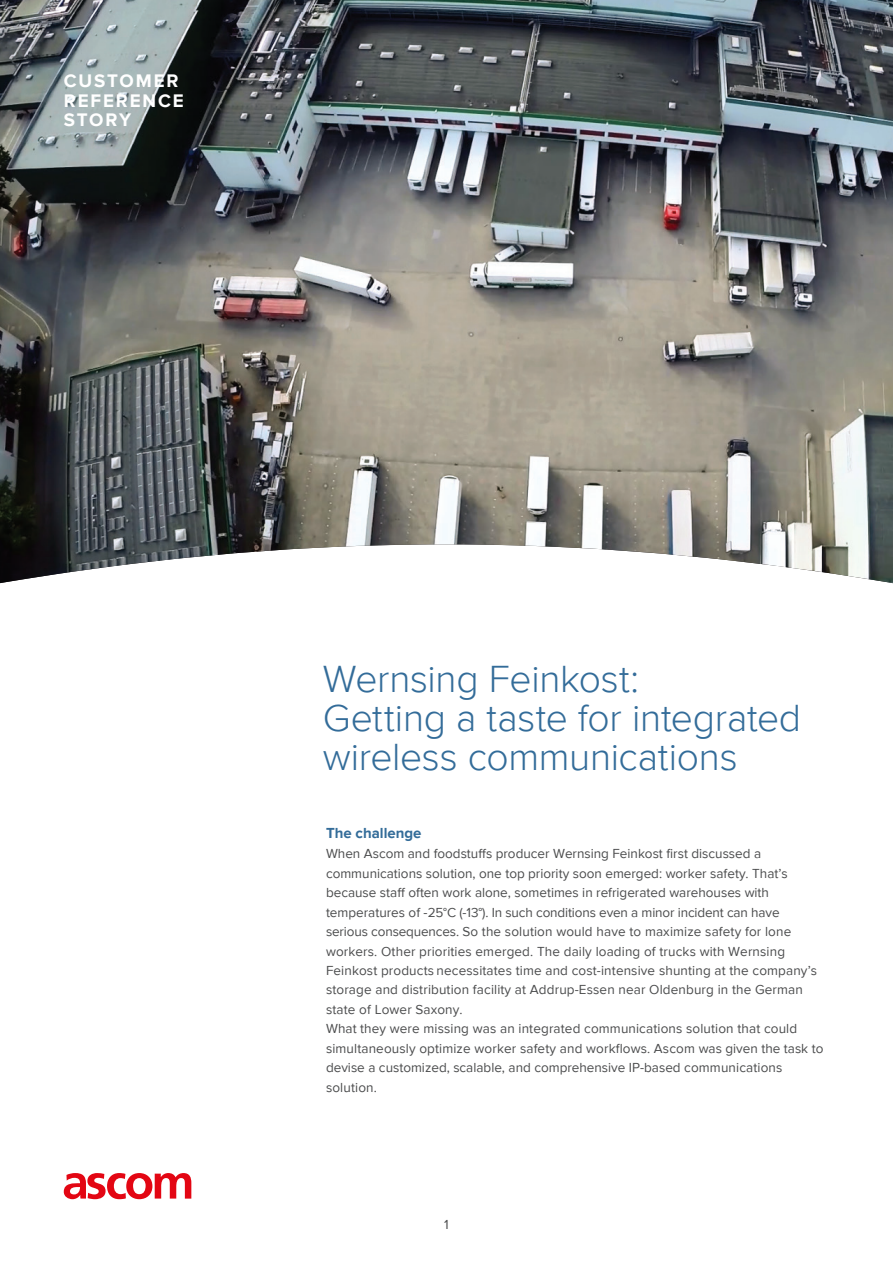
<style>
.page{position:relative;width:893px;height:1263px;background:#fff}
.page>*{position:absolute;margin:0;border:0;box-sizing:border-box;transform-origin:0 0}
.Body_copy{font:300 39px/39px "Proxima Nova";letter-spacing:-.01em;color:#336c99}
.CRS{font:700 18.75px/19.5px "Proxima Nova";letter-spacing:.1em;color:#fff}
.Body_copy-2{font:700 15px "Proxima Nova";color:#336c99}
.Body_copy-3{font:13.5px/19.5px "Proxima Nova";letter-spacing:.01em;color:#4b4c4d}
.s1{font-style:inherit}
</style>
<div class="page">
<img style="left:0;top:0;width:893px;height:583px">
<svg style="left:64px;top:1173px;width:127px;height:26px"></svg>
<p class="CRS" style="left:64px;top:72px;width:122px">CUSTOMER<br>REFERENCE<br>STORY</p>
<p class="Body_copy" style="left:323px;top:660px;width:480px">Wernsing Feinkost:<br>Getting a taste for integrated wireless communications</p>
<p class="Body_copy-2" style="left:326px;top:824px;width:97px">The challenge</p>
<p class="Body_copy-3" style="left:326px;top:844px;width:499px">When Ascom and foodstuffs producer Wernsing Feinkost first discussed a communications solution, one top priority soon emerged: worker safety. That’s because staff often work alone, sometimes in refrigerated warehouses with temperatures of -25°C (-13°). In such conditions even a minor incident can have serious consequences. So the solution would have to maximize safety for lone workers. Other priorities emerged. The daily loading of trucks with Wernsing Feinkost products necessitates time and cost-intensive shunting at the company’s storage and distribution facility at Addrup-Essen near Oldenburg in the German state of Lower Saxony.<br><span class="s1">What they were</span> missing was an integrated communications solution that could simultaneously optimize worker safety and <span class="s1">workflows.</span> Ascom was given the task to devise a customized, scalable, and comprehensive IP-based communications solution.</p>
<p class="Body_copy-3" style="left:444px;top:1215px;width:6px">1</p>
</div>
